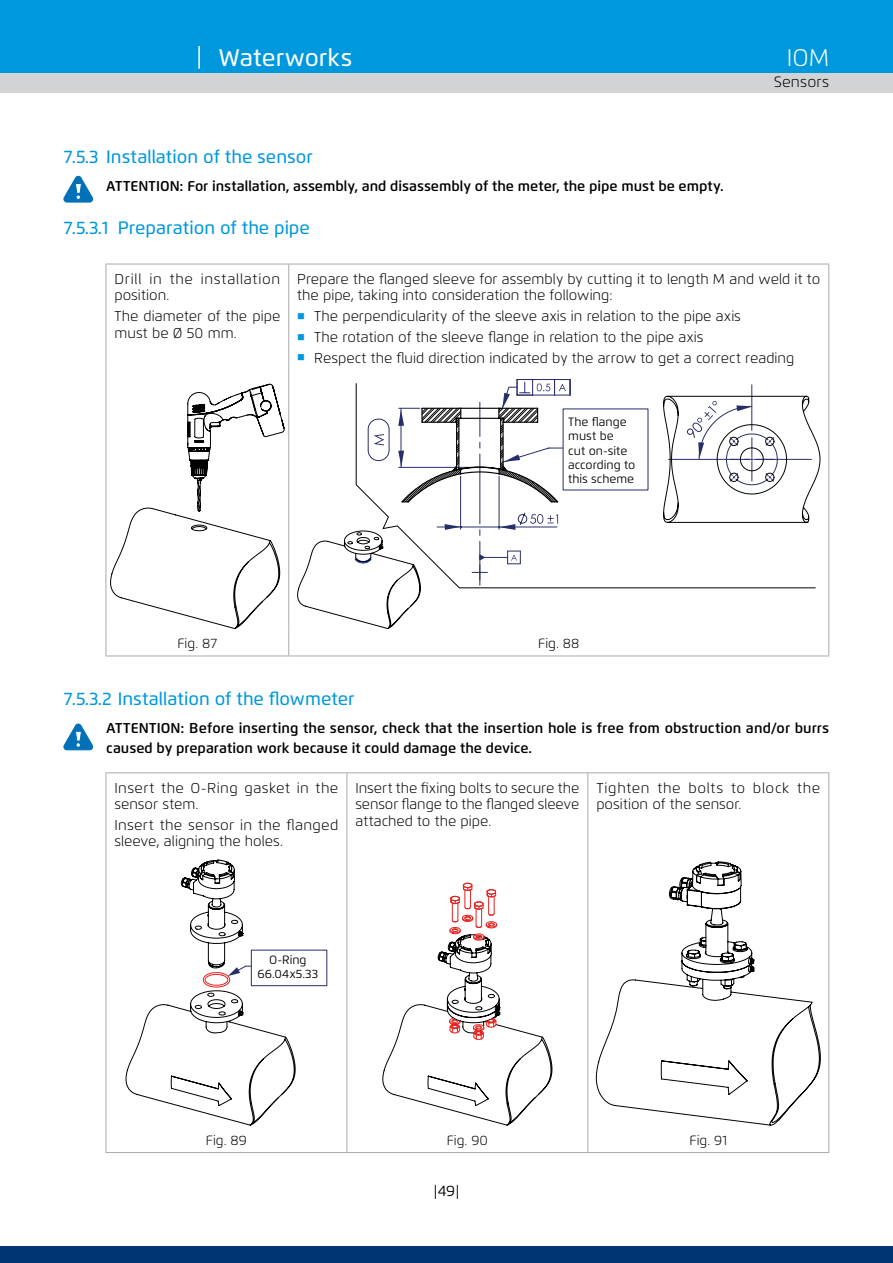
<style>
.page{position:relative;width:893px;height:1263px;background:#fff}
.page>*{position:absolute;margin:0;border:0;box-sizing:border-box;transform-origin:0 0}
.t1{font:500 24px "Flexo";color:#fff}
.t2{font:300 24px "Flexo";color:#fff}
.koteret_2{font:500 18px "Flexo";color:#0098dd;scale:.95 1}
.koteret_2-2{font:500 18px "Flexo";color:#0098dd}
.t3{font:300 15px "Flexo";letter-spacing:.015em;color:#000}
.t4{font:15px "Flexo";color:#000}
.Above_drawing_left{font:300 14.25px/16.5px "Flexo";color:#000}
.Warning{font:600 14.25px/19.5px "Flexo";letter-spacing:.005em;color:#000}
.Above_drawing_left-2{font:300 14.25px/16.5px "Flexo";letter-spacing:.02em;color:#000}
.Above_drawing_left-3{font:300 14.25px "Flexo";letter-spacing:.045em;color:#000}
.Fig{font:300 13.5px "Flexo";letter-spacing:.01em;color:#000}
.Drawing_Text{font:12px/14.2px "Flexo";color:#000}
.Drawing_Text_center{font:12px/14.2px "Flexo";color:#000;text-align:center}
</style>
<div class="page">
<div style="left:0;top:0;width:893px;height:74px;background:#0098dd"></div>
<div style="left:0;top:74px;width:893px;height:19px;background:#d1d3d4"></div>
<div style="left:0;top:1247px;width:893px;height:16px;background:#003573"></div>
<hr style="left:106px;top:264px;width:183px;height:1px;background:#a7a9ac">
<hr style="left:106px;top:264px;width:1px;height:99px;background:#a7a9ac">
<hr style="left:289px;top:264px;width:540px;height:1px;background:#a7a9ac">
<hr style="left:828px;top:264px;width:1px;height:99px;background:#a7a9ac">
<hr style="left:828px;top:363px;width:1px;height:267px;background:#a7a9ac">
<svg style="left:828px;top:630px;width:1px;height:26px"></svg>
<hr style="left:106px;top:656px;width:183px;height:1px;background:#a7a9ac">
<hr style="left:289px;top:656px;width:540px;height:1px;background:#a7a9ac">
<svg style="left:148px;top:45px;width:231px;height:739px"></svg>
<svg style="left:106px;top:353px;width:183px;height:303px"></svg>
<div style="left:191px;top:525px;width:16px;height:6px;border:1px solid #020203;border-radius:50%"></div>
<svg style="left:571px;top:384px;width:245px;height:205px"></svg>
<svg style="left:663px;top:395px;width:158px;height:128px"></svg>
<svg style="left:297px;top:379px;width:274px;height:251px"></svg>
<hr style="left:106px;top:772px;width:241px;height:1px;background:#a7a9ac">
<hr style="left:106px;top:773px;width:1px;height:73px;background:#a7a9ac">
<hr style="left:347px;top:772px;width:241px;height:1px;background:#a7a9ac">
<hr style="left:346px;top:773px;width:1px;height:73px;background:#a7a9ac">
<hr style="left:588px;top:772px;width:241px;height:1px;background:#a7a9ac">
<hr style="left:587px;top:773px;width:1px;height:73px;background:#a7a9ac">
<hr style="left:828px;top:773px;width:1px;height:73px;background:#a7a9ac">
<hr style="left:106px;top:846px;width:1px;height:281px;background:#a7a9ac">
<hr style="left:346px;top:846px;width:1px;height:281px;background:#a7a9ac">
<hr style="left:587px;top:846px;width:1px;height:281px;background:#a7a9ac">
<hr style="left:828px;top:846px;width:1px;height:281px;background:#a7a9ac">
<svg style="left:106px;top:1127px;width:1px;height:25px"></svg>
<svg style="left:346px;top:1127px;width:1px;height:25px"></svg>
<svg style="left:587px;top:1127px;width:1px;height:25px"></svg>
<svg style="left:828px;top:1127px;width:1px;height:25px"></svg>
<hr style="left:106px;top:1152px;width:241px;height:1px;background:#a7a9ac">
<hr style="left:347px;top:1152px;width:241px;height:1px;background:#a7a9ac">
<hr style="left:588px;top:1152px;width:241px;height:1px;background:#a7a9ac">
<svg style="left:125px;top:860px;width:171px;height:266px"></svg>
<svg style="left:213px;top:1021px;width:15px;height:13px"></svg>
<svg style="left:213px;top:859px;width:19px;height:7px"></svg>
<svg style="left:202px;top:965px;width:49px;height:23px"></svg>
<div style="left:251px;top:950px;width:76px;height:36px;border:1px solid #282e69"></div>
<svg style="left:382px;top:882px;width:171px;height:244px"></svg>
<svg style="left:596px;top:861px;width:225px;height:265px"></svg>
<svg style="left:63px;top:175px;width:30px;height:28px"></svg>
<svg style="left:63px;top:723px;width:30px;height:27px"></svg>
<svg style="left:298px;top:313px;width:18px;height:8px"></svg>
<svg style="left:298px;top:334px;width:18px;height:8px"></svg>
<svg style="left:298px;top:354px;width:18px;height:8px"></svg>
<h1 class="t1" style="left:218px;top:43px;width:135px">Waterworks</h1>
<p class="koteret_2" style="left:64px;top:146px;width:264px">7.5.3 Installation of the sensor</p>
<p class="Warning" style="left:106px;top:176px;width:619px">ATTENTION: For installation, assembly, and disassembly of the meter, the pipe must be empty.</p>
<p class="koteret_2-2" style="left:118px;top:217px;width:193px">Preparation of the pipe</p>
<p class="koteret_2" style="left:64px;top:217px;width:48px">7.5.3.1</p>
<h1 class="t2" style="left:787px;top:43px;width:44px">IOM</h1>
<p class="t3" style="left:774px;top:73px;width:57px">Sensors</p>
<p class="Above_drawing_left" style="left:114px;top:271px;width:56px">Drill position.</p>
<p class="Above_drawing_left" style="left:114px;top:308px;width:167px">The diameter of the pipe must be Ø 50 mm.</p>
<p class="Above_drawing_left" style="left:149px;top:271px;width:14px">in</p>
<p class="Above_drawing_left-3" style="left:201px;top:270px;width:81px">installation</p>
<p class="Above_drawing_left" style="left:170px;top:271px;width:25px">the</p>
<p class="Above_drawing_left" style="left:297px;top:271px;width:524px">Prepare the flanged sleeve for assembly by cutting it to length M and weld it to the pipe, taking into consideration the following:</p>
<p class="Above_drawing_left" style="left:314px;top:308px;width:428px">The perpendicularity of the sleeve axis in relation to the pipe axis</p>
<p class="Above_drawing_left" style="left:314px;top:329px;width:391px">The rotation of the sleeve flange in relation to the pipe axis</p>
<p class="Above_drawing_left" style="left:314px;top:349px;width:482px">Respect the fluid direction indicated by the arrow to get a correct reading</p>
<p class="Drawing_Text" style="left:568px;top:415px;width:69px">The flange must be<br>cut on-site according to this scheme</p>
<p class="Fig" style="left:177px;top:635px;width:41px">Fig. 87</p>
<p class="Fig" style="left:538px;top:635px;width:43px">Fig. 88</p>
<p class="koteret_2" style="left:64px;top:688px;width:308px">7.5.3.2 Installation of the flowmeter</p>
<p class="Warning" style="left:106px;top:719px;width:724px">ATTENTION: Before inserting the sensor, check that the insertion hole is free from obstruction and/or burrs caused by preparation work because it could damage the device.</p>
<p class="Above_drawing_left" style="left:191px;top:779px;width:49px">O-Ring</p>
<p class="Above_drawing_left" style="left:297px;top:779px;width:14px">in</p>
<p class="Above_drawing_left" style="left:161px;top:779px;width:24px">the</p>
<p class="Above_drawing_left" style="left:244px;top:779px;width:47px">gasket</p>
<p class="Above_drawing_left" style="left:316px;top:779px;width:24px">the</p>
<p class="Above_drawing_left" style="left:114px;top:779px;width:86px">Insert sensor stem.</p>
<p class="Above_drawing_left-2" style="left:114px;top:817px;width:225px">Insert the sensor in the flanged sleeve, aligning the holes.</p>
<p class="Above_drawing_left" style="left:355px;top:779px;width:225px;text-align:justify">Insert the fixing bolts to secure the sensor flange to the flanged sleeve attached to the pipe.</p>
<p class="Above_drawing_left" style="left:797px;top:779px;width:25px">the</p>
<p class="Above_drawing_left" style="left:596px;top:779px;width:147px">Tighten<br>position of the sensor.</p>
<p class="Above_drawing_left" style="left:657px;top:779px;width:25px">the</p>
<p class="Above_drawing_left" style="left:688px;top:779px;width:36px">bolts</p>
<p class="Above_drawing_left" style="left:753px;top:779px;width:38px">block</p>
<p class="Above_drawing_left" style="left:731px;top:779px;width:16px">to</p>
<p class="Drawing_Text_center" style="left:257px;top:953px;width:62px">O-Ring<br>66.04x5.33</p>
<p class="Fig" style="left:206px;top:1132px;width:43px">Fig. 89</p>
<p class="Fig" style="left:447px;top:1132px;width:43px">Fig. 90</p>
<p class="t4" style="left:434px;top:1181px;width:27px">|49|</p>
<p class="Fig" style="left:689px;top:1132px;width:39px">Fig. 91</p>
</div>
